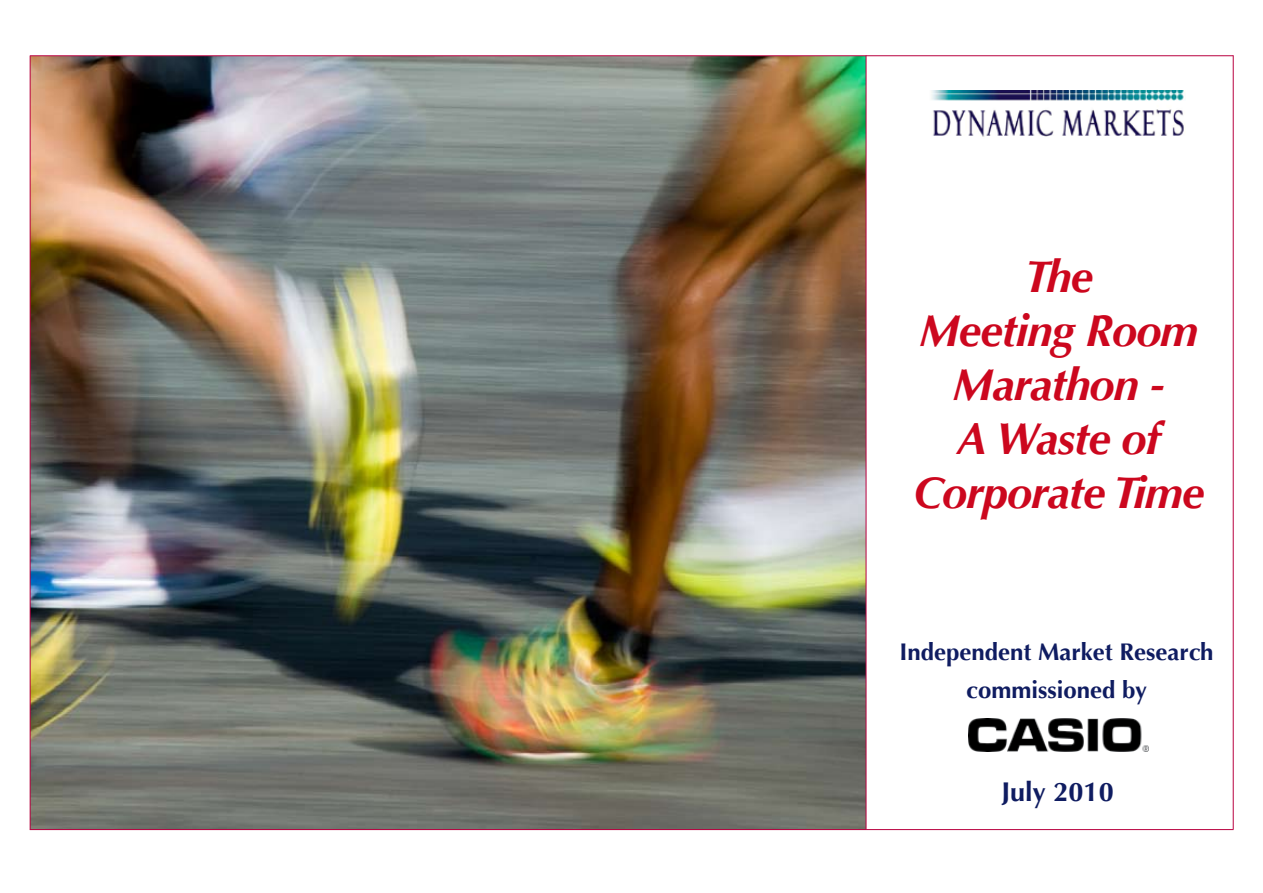
<style>
.page{position:relative;width:1263px;height:893px;background:#fff}
.page>*{position:absolute;margin:0;border:0;box-sizing:border-box;transform-origin:0 0}
.t1{font:italic 700 45px/54px "Optima";letter-spacing:-.02em;color:#cc071e;text-align:center}
.t2{font:700 27px "Optima";color:#0f1c61}
.t3{font:700 24px/37.8px "Optima";color:#0f1c61;text-align:center}
</style>
<div class="page">
<img style="left:31px;top:56px;width:835px;height:773px">
<img style="left:931px;top:91px;width:253px;height:46px">
<hr style="left:30px;top:55px;width:1203px;height:1px;background:#b9003f">
<hr style="left:30px;top:829px;width:1203px;height:1px;background:#b9003f">
<hr style="left:1233px;top:55px;width:1px;height:774px;background:#b9003f">
<hr style="left:30px;top:56px;width:1px;height:774px;background:#b9003f">
<hr style="left:866px;top:55px;width:1px;height:774px;background:#b9003f">
<img style="left:968px;top:719px;width:180px;height:32px">
<p class="t1" style="left:913px;top:249px;width:294px">The<br>Meeting Room<br>Marathon -<br>A Waste of<br>Corporate Time</p>
<p class="t3" style="left:899px;top:633px;width:316px">Independent Market Research commissioned by</p>
<p class="t2" style="left:1001px;top:776px;width:114px">July 2010</p>
</div>
